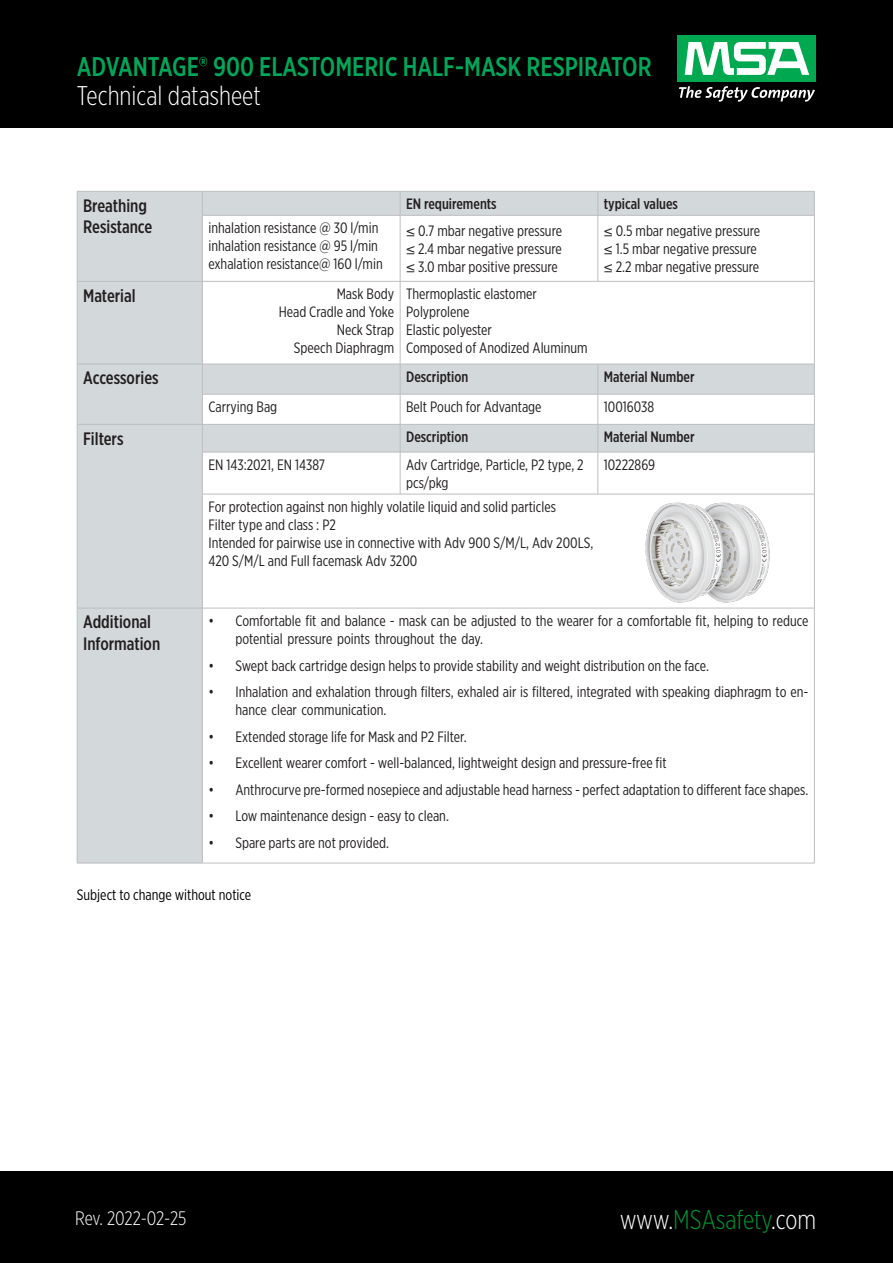
<style>
.page{position:relative;width:893px;height:1263px;background:#fff}
.page>*{position:absolute;margin:0;border:0;box-sizing:border-box;transform-origin:0 0}
.t1{font:500 27px "Gotham X Narrow";color:#00a759}
.t2{font:300 27px "Gotham X Narrow";color:#fff}
.t3{font:300 27px "Gotham X Narrow";letter-spacing:-.005em;color:#009434}
.t4{font:300 19.5px "Gotham X Narrow";letter-spacing:-.01em;color:#fff}
.t5{font:500 18px "Gotham X Narrow";color:#231f20}
.t6{font:15px/18px "Gotham X Narrow";color:#231f20}
.t7{font:500 15px "Gotham X Narrow";color:#231f20}
.t8{font:15px "Gotham X Narrow";color:#000}
.s1{font-family:"Helvetica Neue"}
.s2{color:#fff}
</style>
<div class="page">
<div style="left:0;top:0;width:893px;height:128px;background:#000"></div>
<div style="left:677px;top:35px;width:139px;height:47px;background:#00a84f"></div>
<svg style="left:685px;top:42px;width:124px;height:33px"></svg>
<svg style="left:679px;top:86px;width:136px;height:16px"></svg>
<div style="left:0;top:1171px;width:893px;height:92px;background:#000"></div>
<div style="left:78px;top:192px;width:124px;height:671px;background:#d3d8da"></div>
<div style="left:203px;top:365px;width:611px;height:29px;background:#d3d8da"></div>
<hr style="left:77px;top:191px;width:125px;height:1px;background:#bcbec0">
<svg style="left:77px;top:192px;width:1px;height:23px"></svg>
<hr style="left:77px;top:215px;width:1px;height:66px;background:#bcbec0">
<hr style="left:77px;top:281px;width:125px;height:1px;background:#bcbec0">
<hr style="left:77px;top:282px;width:1px;height:82px;background:#bcbec0">
<hr style="left:77px;top:364px;width:125px;height:1px;background:#bcbec0">
<hr style="left:77px;top:364px;width:1px;height:30px;background:#bcbec0">
<hr style="left:77px;top:394px;width:1px;height:30px;background:#bcbec0">
<hr style="left:77px;top:424px;width:125px;height:1px;background:#bcbec0">
<svg style="left:77px;top:425px;width:1px;height:27px"></svg>
<hr style="left:77px;top:452px;width:1px;height:42px;background:#bcbec0">
<hr style="left:77px;top:494px;width:1px;height:114px;background:#bcbec0">
<hr style="left:77px;top:608px;width:125px;height:1px;background:#bcbec0">
<hr style="left:77px;top:608px;width:1px;height:255px;background:#bcbec0">
<hr style="left:77px;top:863px;width:125px;height:1px;background:#bcbec0">
<div style="left:202px;top:191px;width:613px;height:24px;background:#d3d8da"></div>
<hr style="left:202px;top:215px;width:198px;height:1px;background:#bcbec0">
<hr style="left:202px;top:216px;width:1px;height:65px;background:#bcbec0">
<hr style="left:400px;top:215px;width:198px;height:1px;background:#bcbec0">
<hr style="left:400px;top:216px;width:1px;height:65px;background:#bcbec0">
<hr style="left:598px;top:215px;width:217px;height:1px;background:#bcbec0">
<hr style="left:598px;top:216px;width:1px;height:65px;background:#bcbec0">
<hr style="left:814px;top:216px;width:1px;height:65px;background:#bcbec0">
<hr style="left:202px;top:281px;width:198px;height:1px;background:#bcbec0">
<hr style="left:202px;top:282px;width:1px;height:82px;background:#bcbec0">
<hr style="left:400px;top:281px;width:198px;height:1px;background:#bcbec0">
<hr style="left:400px;top:282px;width:1px;height:82px;background:#bcbec0">
<hr style="left:598px;top:281px;width:217px;height:1px;background:#bcbec0">
<hr style="left:814px;top:282px;width:1px;height:82px;background:#bcbec0">
<hr style="left:202px;top:364px;width:198px;height:1px;background:#bcbec0">
<hr style="left:202px;top:364px;width:1px;height:30px;background:#bcbec0">
<hr style="left:400px;top:364px;width:198px;height:1px;background:#bcbec0">
<hr style="left:400px;top:364px;width:1px;height:30px;background:#bcbec0">
<hr style="left:598px;top:364px;width:217px;height:1px;background:#bcbec0">
<hr style="left:598px;top:364px;width:1px;height:30px;background:#bcbec0">
<hr style="left:814px;top:364px;width:1px;height:30px;background:#bcbec0">
<hr style="left:202px;top:394px;width:198px;height:1px;background:#bcbec0">
<hr style="left:202px;top:394px;width:1px;height:30px;background:#bcbec0">
<hr style="left:400px;top:394px;width:198px;height:1px;background:#bcbec0">
<hr style="left:400px;top:394px;width:1px;height:30px;background:#bcbec0">
<hr style="left:598px;top:394px;width:217px;height:1px;background:#bcbec0">
<hr style="left:598px;top:394px;width:1px;height:30px;background:#bcbec0">
<hr style="left:814px;top:394px;width:1px;height:30px;background:#bcbec0">
<svg style="left:202px;top:424px;width:613px;height:28px;background:#d1d6d8"></svg>
<hr style="left:202px;top:452px;width:1px;height:42px;background:#bcbec0">
<hr style="left:400px;top:452px;width:1px;height:42px;background:#bcbec0">
<hr style="left:598px;top:452px;width:1px;height:42px;background:#bcbec0">
<hr style="left:814px;top:452px;width:1px;height:42px;background:#bcbec0">
<hr style="left:202px;top:494px;width:1px;height:114px;background:#bcbec0">
<hr style="left:814px;top:494px;width:1px;height:114px;background:#bcbec0">
<hr style="left:202px;top:452px;width:198px;height:1px;background:#bcbec0">
<hr style="left:400px;top:452px;width:198px;height:1px;background:#bcbec0">
<hr style="left:598px;top:452px;width:217px;height:1px;background:#bcbec0">
<hr style="left:202px;top:494px;width:198px;height:1px;background:#bcbec0">
<hr style="left:400px;top:494px;width:198px;height:1px;background:#bcbec0">
<hr style="left:598px;top:494px;width:217px;height:1px;background:#bcbec0">
<hr style="left:202px;top:608px;width:198px;height:1px;background:#bcbec0">
<hr style="left:202px;top:608px;width:1px;height:255px;background:#bcbec0">
<hr style="left:400px;top:608px;width:198px;height:1px;background:#bcbec0">
<hr style="left:598px;top:608px;width:217px;height:1px;background:#bcbec0">
<hr style="left:814px;top:608px;width:1px;height:255px;background:#bcbec0">
<hr style="left:202px;top:863px;width:198px;height:1px;background:#bcbec0">
<hr style="left:400px;top:863px;width:198px;height:1px;background:#bcbec0">
<hr style="left:598px;top:863px;width:217px;height:1px;background:#bcbec0">
<img style="left:644px;top:502px;width:134px;height:107px">
<p class="t1" style="left:77px;top:50px;width:576px">ADVANTAGE® 900 ELASTOMERIC HALF-MASK RESPIRATOR</p>
<p class="t2" style="left:77px;top:79px;width:185px">Technical datasheet</p>
<p class="t5" style="left:83px;top:194px;width:65px">Breathing</p>
<p class="t5" style="left:83px;top:216px;width:71px">Resistance</p>
<p class="t6" style="left:208px;top:219px;width:172px">inhalation resistance @ 30 l/min</p>
<p class="t6" style="left:208px;top:237px;width:171px">inhalation resistance @ 95 l/min</p>
<p class="t6" style="left:208px;top:255px;width:176px">exhalation resistance@ 160 l/min</p>
<p class="t5" style="left:83px;top:284px;width:54px">Material</p>
<p class="t6" style="left:337px;top:285px;width:59px">Mask Body</p>
<p class="t6" style="left:279px;top:303px;width:117px">Head Cradle and Yoke</p>
<p class="t6" style="left:337px;top:321px;width:59px">Neck Strap</p>
<p class="t6" style="left:294px;top:339px;width:102px">Speech Diaphragm</p>
<p class="t7" style="left:406px;top:195px;width:92px">EN requirements</p>
<p class="t7" style="left:604px;top:195px;width:76px">typical values</p>
<p class="t6" style="left:406px;top:221px;width:157px"><span class="s1">≤</span> 0.7 mbar negative pressure</p>
<p class="t6" style="left:406px;top:239px;width:157px"><span class="s1">≤</span> 2.4 mbar negative pressure</p>
<p class="t6" style="left:406px;top:257px;width:153px"><span class="s1">≤</span> 3.0 mbar positive pressure</p>
<p class="t6" style="left:406px;top:285px;width:132px">Thermoplastic elastomer</p>
<p class="t6" style="left:406px;top:303px;width:65px">Polyprolene</p>
<p class="t6" style="left:406px;top:321px;width:87px">Elastic polyester</p>
<p class="t6" style="left:406px;top:339px;width:183px">Composed of Anodized Aluminum</p>
<p class="t6" style="left:604px;top:221px;width:158px"><span class="s1">≤</span> 0.5 mbar negative pressure</p>
<p class="t6" style="left:604px;top:239px;width:155px"><span class="s1">≤</span> 1.5 mbar negative pressure</p>
<p class="t6" style="left:604px;top:257px;width:157px"><span class="s1">≤</span> 2.2 mbar negative pressure</p>
<p class="t5" style="left:83px;top:367px;width:77px">Accessories</p>
<p class="t7" style="left:406px;top:368px;width:64px">Description</p>
<p class="t7" style="left:604px;top:368px;width:92px">Material Number</p>
<p class="t6" style="left:208px;top:398px;width:70px">Carrying Bag</p>
<p class="t6" style="left:406px;top:398px;width:137px">Belt Pouch for Advantage</p>
<p class="t6" style="left:604px;top:398px;width:52px">10016038</p>
<p class="t5" style="left:83px;top:427px;width:42px">Filters</p>
<p class="t7" style="left:406px;top:428px;width:64px">Description</p>
<p class="t7" style="left:604px;top:428px;width:92px">Material Number</p>
<p class="t6" style="left:208px;top:456px;width:118px">EN 143:2021, EN 14387</p>
<p class="t6" style="left:406px;top:456px;width:179px">Adv Cartridge, Particle, P2 type, 2 pcs/pkg</p>
<p class="t6" style="left:604px;top:456px;width:53px">10222869</p>
<p class="t6" style="left:208px;top:498px;width:349px">For protection against non highly volatile liquid and solid particles</p>
<p class="t6" style="left:208px;top:516px;width:129px">Filter type and class : P2</p>
<p class="t6" style="left:208px;top:534px;width:386px">Intended for pairwise use in connective with Adv 900 S/M/L, Adv 200LS,</p>
<p class="t6" style="left:208px;top:552px;width:211px">420 S/M/L and Full facemask Adv 3200</p>
<p class="t5" style="left:83px;top:611px;width:70px">Additional</p>
<p class="t5" style="left:83px;top:633px;width:79px">Information</p>
<p class="t6" style="left:235px;top:612px;width:575px;text-indent:-27px">• Comfortable fit and balance - mask can be adjusted to the wearer for a comfortable fit, helping to reduce potential pressure points throughout the day.</p>
<p class="t6" style="left:208px;top:656px;width:502px">• Swept back cartridge design helps to provide stability and weight distribution on the face.</p>
<p class="t6" style="left:235px;top:683px;width:574px;text-indent:-27px">• Inhalation and exhalation through filters, exhaled air is filtered, integrated with speaking diaphragm to en&shy;hance clear communication.</p>
<p class="t6" style="left:208px;top:727px;width:260px">• Extended storage life for Mask and P2 Filter.</p>
<p class="t6" style="left:208px;top:754px;width:460px">• Excellent wearer comfort - well-balanced, lightweight design and pressure-free fit</p>
<p class="t6" style="left:208px;top:780px;width:601px">• Anthrocurve pre-formed nosepiece and adjustable head harness - perfect adaptation to different face shapes.</p>
<p class="t6" style="left:208px;top:807px;width:242px">• Low maintenance design - easy to clean.</p>
<p class="t6" style="left:208px;top:833px;width:182px">• Spare parts are not provided.</p>
<p class="t8" style="left:77px;top:886px;width:176px">Subject to change without notice</p>
<p class="t4" style="left:75px;top:1206px;width:113px">Rev. 2022-02-25</p>
<p class="t3" style="left:620px;top:1203px;width:198px"><span class="s2">www.</span>MSAsafety<span class="s2">.com</span></p>
</div>
